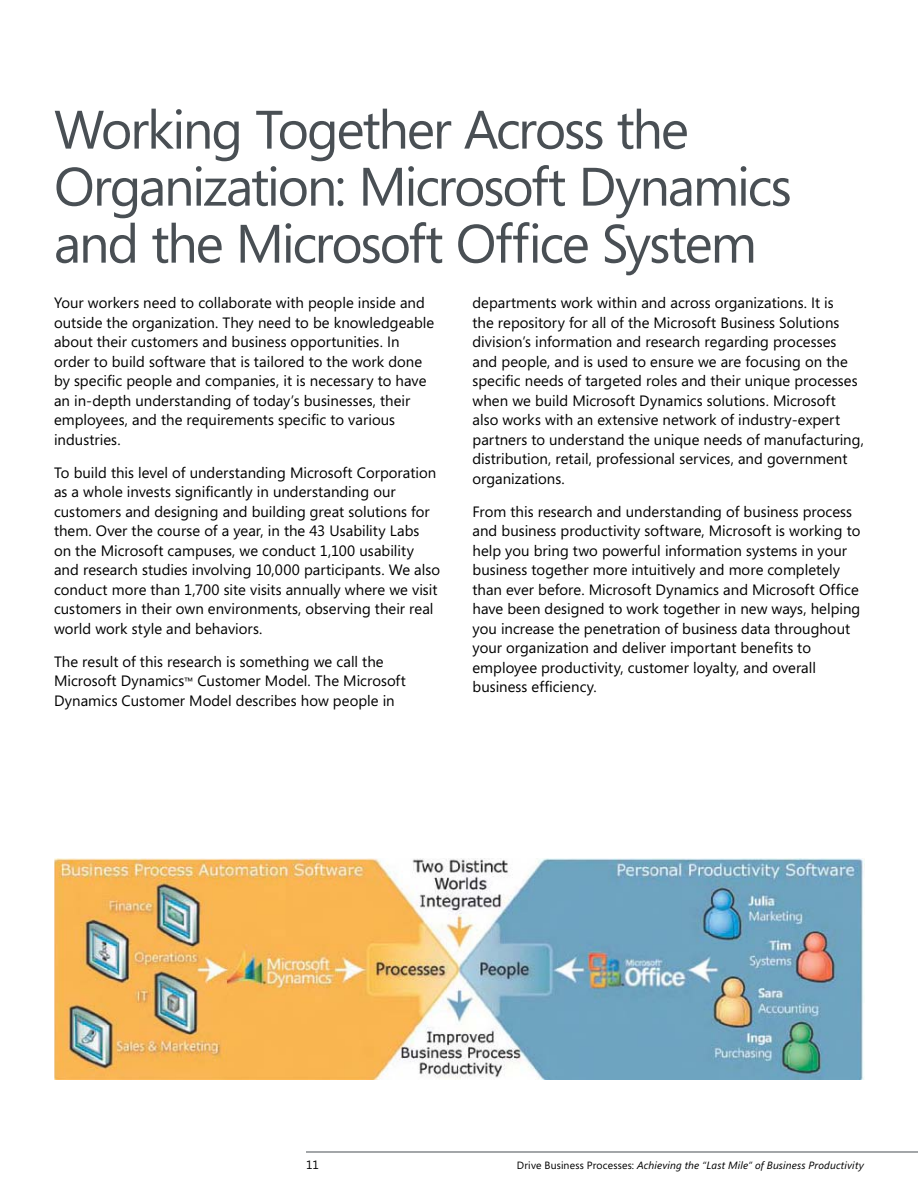
<style>
.page{position:relative;width:918px;height:1188px;background:#fff}
.page>*{position:absolute;margin:0;border:0;box-sizing:border-box;transform-origin:0 0}
.t1{font:54px/57px "Segoe";letter-spacing:-.04em;color:#494f54}
.t2{font:15px/19.5px "Segoe";color:#000}
.t3{font:12px "Segoe";color:#000}
.t4{font:italic 10.5px "Segoe";letter-spacing:.015em;color:#000}
.s1{font-size:12px}
.s2{font-style:normal}
</style>
<div class="page">
<hr style="left:306px;top:1152px;width:612px;height:1px;background:#494f54">
<img style="left:54px;top:859px;width:810px;height:221px">
<p class="t1" style="left:54px;top:100px;width:739px">Working Together Across the<br>Organization: Microsoft Dynamics and the Microsoft Office System</p>
<p class="t2" style="left:472px;top:293px;width:393px">departments work within and across organizations. It is<br>the repository for all of the Microsoft Business Solutions division’s information and research regarding processes and people, and is used to ensure we are focusing on the specific needs of targeted roles and their unique processes when we build Microsoft Dynamics solutions. Microsoft also works with an extensive network of industry-expert partners to understand the unique needs of manufacturing, distribution, retail, professional services, and government organizations.</p>
<p class="t2" style="left:472px;top:501px;width:389px">From this research and understanding of business process and business productivity software, Microsoft is working to help you bring two powerful information systems in your business together more intuitively and more completely than ever before. Microsoft Dynamics and Microsoft Office have been designed to work together in new ways, helping you increase the penetration of business data throughout your organization and deliver important benefits to employee productivity, customer loyalty, and overall business efficiency.</p>
<p class="t2" style="left:54px;top:293px;width:382px">Your workers need to collaborate with people inside and outside the organization. They need to be knowledgeable about their customers and business opportunities. In order to build software that is tailored to the work done by specific people and companies, it is necessary to have an in-depth understanding of today’s businesses, their employees, and the requirements specific to various industries.</p>
<p class="t2" style="left:54px;top:462px;width:388px">To build this level of understanding Microsoft Corporation as a whole invests significantly in understanding our customers and designing and building great solutions for them. Over the course of a year, in the 43 Usability Labs on the Microsoft campuses, we conduct 1,100 usability and research studies involving 10,000 participants. We also conduct more than 1,700 site visits annually where we visit customers in their own environments, observing their real world work style and behaviors.</p>
<p class="t2" style="left:54px;top:651px;width:353px">The result of this research is something we call the<br>Microsoft Dynamics<span class="s1">™</span> Customer Model. The Microsoft<br>Dynamics Customer Model describes how people in</p>
<p class="t3" style="left:306px;top:1157px;width:14px">11</p>
<p class="t4" style="left:517px;top:1158px;width:349px"><span class="s2">Drive Business Processes:</span> Achieving the “Last Mile” of Business Productivity</p>
</div>
